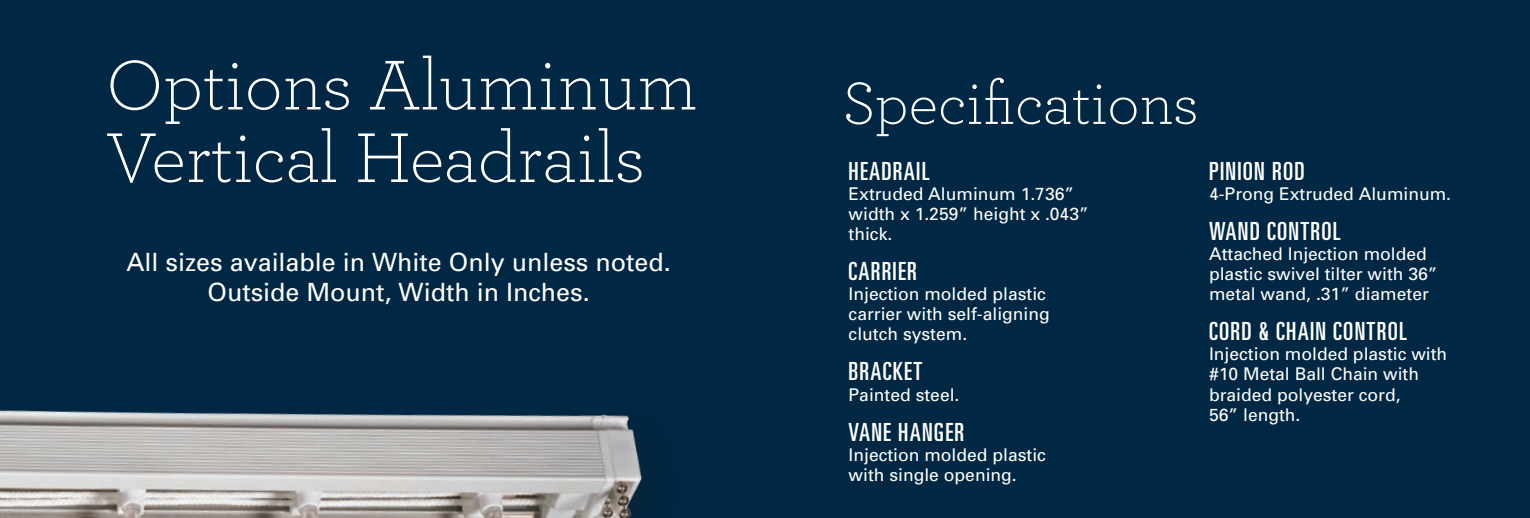
<style>
.page{position:relative;width:1530px;height:518px;background:#002743}
.page>*{position:absolute;margin:0;border:0;box-sizing:border-box;transform-origin:0 0}
.t1{font:300 73.75px/72.5px "Archer";color:#fff}
.t2{font:300 62.5px "Archer";color:#fff}
.t3{font:ultra-condensed 25px "Univers";letter-spacing:.05em;color:#fff}
.t4{font:25px/30.2px "Univers";color:#fff;text-align:center}
.t5{font:17.5px/20px "Univers";color:#fff}
</style>
<div class="page">
<img style="left:0;top:410px;width:642px;height:108px">
<h1 class="t1" style="left:106px;top:47px;width:593px">Options Aluminum<br>Vertical Headrails</h1>
<h3 class="t4" style="left:127px;top:246px;width:546px">All sizes available in White Only unless noted.<br>Outside Mount, Width in Inches.</h3>
<h2 class="t2" style="left:842px;top:64px;width:358px">Specifications</h2>
<h3 class="t3" style="left:849px;top:157px;width:82px">HEADRAIL</h3>
<p class="t5" style="left:849px;top:184px;width:242px">Extruded Aluminum 1.736” width x 1.259” height x .043” thick.</p>
<h3 class="t3" style="left:849px;top:257px;width:70px">CARRIER</h3>
<p class="t5" style="left:849px;top:284px;width:203px">Injection molded plastic carrier with self-aligning clutch system.</p>
<h3 class="t3" style="left:849px;top:357px;width:75px">BRACKET</h3>
<p class="t5" style="left:849px;top:384px;width:112px">Painted steel.</p>
<h3 class="t3" style="left:849px;top:417px;width:117px">VANE HANGER</h3>
<p class="t5" style="left:849px;top:444px;width:199px">Injection molded plastic with single opening.</p>
<h3 class="t3" style="left:1209px;top:157px;width:97px">PINION ROD</h3>
<p class="t5" style="left:1209px;top:184px;width:244px">4-Prong Extruded Aluminum.</p>
<h3 class="t3" style="left:1209px;top:217px;width:133px">WAND CONTROL</h3>
<p class="t5" style="left:1209px;top:244px;width:230px">Attached Injection molded plastic swivel tilter with 36” metal wand, .31” diameter</p>
<h3 class="t3" style="left:1209px;top:317px;width:199px">CORD &amp; CHAIN CONTROL</h3>
<p class="t5" style="left:1209px;top:344px;width:240px">Injection molded plastic with #10 Metal Ball Chain with braided polyester cord,<br>56” length.</p>
</div>
